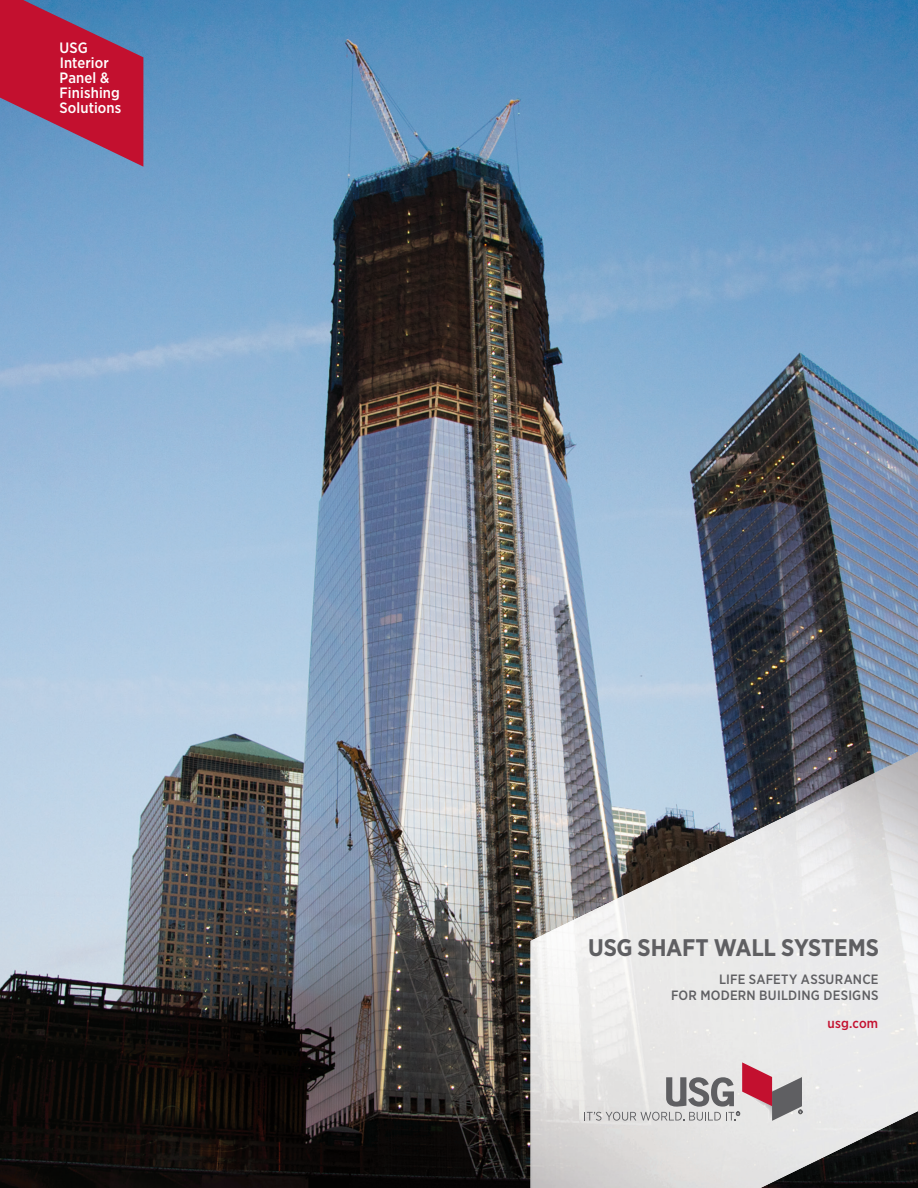
<style>
.page{position:relative;width:918px;height:1188px;background:#fff}
.page>*{position:absolute;margin:0;border:0;box-sizing:border-box;transform-origin:0 0}
.t1{font:700 24px "Gotham Narrow";letter-spacing:-.01em;color:#5f5f62}
.t2{font:500 15px/15px "Gotham Narrow";letter-spacing:.01em;color:#fff}
.t3{font:500 13.5px/16.2px "Gotham Narrow";letter-spacing:.015em;color:#5f5f62;text-align:right}
.t4{font:500 13.5px "Gotham Narrow";letter-spacing:.01em;color:#c3102f}
</style>
<div class="page">
<img style="left:0;top:0;width:918px;height:1188px">
<img style="left:773px;top:752px;width:145px;height:388px">
<img style="left:676px;top:823px;width:97px;height:365px">
<img style="left:579px;top:870px;width:97px;height:318px">
<img style="left:531px;top:917px;width:48px;height:271px">
<img style="left:773px;top:1140px;width:87px;height:42px">
<svg style="left:584px;top:1062px;width:218px;height:59px;background:#c9bdbf"></svg>
<svg style="left:0;top:0;width:143px;height:167px;background:#9d3d62"></svg>
<p class="t2" style="left:60px;top:40px;width:63px">USG<br>Interior<br>Panel &amp;<br>Finishing<br>Solutions</p>
<h1 class="t1" style="left:588px;top:933px;width:292px">USG SHAFT WALL SYSTEMS</h1>
<p class="t3" style="left:671px;top:971px;width:209px">LIFE SAFETY ASSURANCE<br>FOR MODERN BUILDING DESIGNS</p>
<p class="t4" style="left:828px;top:1015px;width:52px">usg.com</p>
</div>
